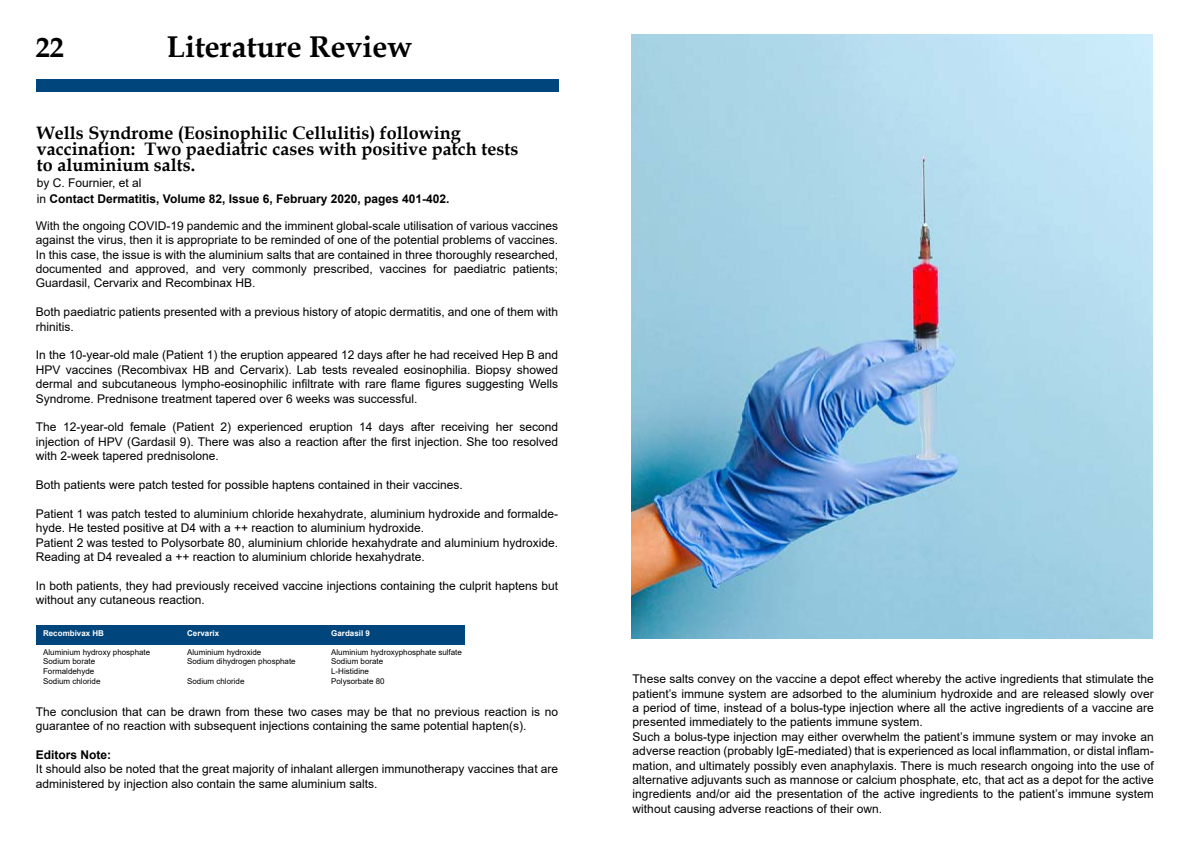
<style>
.page{position:relative;width:1191px;height:842px;background:#fff}
.page>*{position:absolute;margin:0;border:0;box-sizing:border-box;transform-origin:0 0}
.t1{font:700 30px "Book Antiqua";color:#000}
.t2{font:700 28px "Book Antiqua";color:#000}
.t3{font:700 18px/16px "Book Antiqua";color:#000}
.t4{font:12px/14.4px "Arial";color:#000}
.t5{font:700 12px/16px "Arial";color:#000}
.t6{font:8px "Arial";color:#000}
.t7{font:700 8px "Arial";color:#fff}
.s1{font-weight:400}
</style>
<div class="page">
<div style="left:37px;top:79px;width:522px;height:12px;background:#00457c"></div>
<div style="left:37px;top:625px;width:428px;height:20px;background:#00457c"></div>
<img style="left:631px;top:35px;width:521px;height:604px">
<h2 class="t2" style="left:36px;top:29px;width:29px">22</h2>
<h1 class="t1" style="left:167px;top:26px;width:247px">Literature Review</h1>
<h3 class="t3" style="left:37px;top:125px;width:483px">Wells Syndrome (Eosinophilic Cellulitis) following vaccination: Two paediatric cases with positive patch tests to aluminium salts.</h3>
<p class="t5" style="left:37px;top:175px;width:414px"><span class="s1">by C. Fournier, et al<br>in</span> Contact Dermatitis, Volume 82, Issue 6, February 2020, pages 401-402.</p>
<p class="t4" style="left:36px;top:218px;width:524px;text-align:justify">With the ongoing COVID-19 pandemic and the imminent global-scale utilisation of various vaccines against the virus, then it is appropriate to be reminded of one of the potential problems of vaccines.<br>In this case, the issue is with the aluminium salts that are contained in three thoroughly researched, documented and approved, and very commonly prescribed, vaccines for paediatric patients; Guardasil, Cervarix and Recombinax HB.</p>
<p class="t4" style="left:36px;top:305px;width:524px">Both paediatric patients presented with a previous history of atopic dermatitis, and one of them with rhinitis.</p>
<p class="t4" style="left:36px;top:348px;width:524px;text-align:justify">In the 10-year-old male (Patient 1) the eruption appeared 12 days after he had received Hep B and HPV vaccines (Recombivax HB and Cervarix). Lab tests revealed eosinophilia. Biopsy showed dermal and subcutaneous lympho-eosinophilic infiltrate with rare flame figures suggesting Wells Syndrome. Prednisone treatment tapered over 6 weeks was successful.</p>
<p class="t4" style="left:36px;top:420px;width:524px;text-align:justify">The 12-year-old female (Patient 2) experienced eruption 14 days after receiving her second injection of HPV (Gardasil 9). There was also a reaction after the first injection. She too resolved with 2-week tapered prednisolone.</p>
<p class="t4" style="left:36px;top:478px;width:428px">Both patients were patch tested for possible haptens contained in their vaccines.</p>
<p class="t4" style="left:36px;top:506px;width:524px">Patient 1 was patch tested to aluminium chloride hexahydrate, aluminium hydroxide and formalde&shy;hyde. He tested positive at D4 with a ++ reaction to aluminium hydroxide.<br>Patient 2 was tested to Polysorbate 80, aluminium chloride hexahydrate and aluminium hydroxide.<br>Reading at D4 revealed a ++ reaction to aluminium chloride hexahydrate.</p>
<p class="t4" style="left:36px;top:578px;width:524px">In both patients, they had previously received vaccine injections containing the culprit haptens but without any cutaneous reaction.</p>
<p class="t7" style="left:43px;top:627px;width:62px">Recombivax HB</p>
<p class="t7" style="left:187px;top:627px;width:34px">Cervarix</p>
<p class="t7" style="left:331px;top:627px;width:40px">Gardasil 9</p>
<p class="t6" style="left:43px;top:646px;width:109px">Aluminium hydroxy phosphate</p>
<p class="t6" style="left:187px;top:646px;width:76px">Aluminium hydroxide</p>
<p class="t6" style="left:331px;top:646px;width:132px">Aluminium hydroxyphosphate sulfate</p>
<p class="t6" style="left:43px;top:656px;width:54px">Sodium borate</p>
<p class="t6" style="left:187px;top:656px;width:110px">Sodium dihydrogen phosphate</p>
<p class="t6" style="left:331px;top:656px;width:54px">Sodium borate</p>
<p class="t6" style="left:43px;top:666px;width:53px">Formaldehyde</p>
<p class="t6" style="left:331px;top:666px;width:39px">L-Histidine</p>
<p class="t6" style="left:43px;top:675px;width:59px">Sodium chloride</p>
<p class="t6" style="left:187px;top:675px;width:59px">Sodium chloride</p>
<p class="t6" style="left:331px;top:675px;width:55px">Polysorbate 80</p>
<p class="t4" style="left:632px;top:672px;width:522px">These salts convey on the vaccine a depot effect whereby the active ingredients that stimulate the patient’s immune system are adsorbed to the aluminium hydroxide and are released slowly over a period of time, instead of a bolus-type injection where all the active ingredients of a vaccine are presented immediately to the patients immune system.<br>Such a bolus-type injection may either overwhelm the patient’s immune system or may invoke an adverse reaction (probably IgE-mediated) that is experienced as local inflammation, or distal inflam&shy;mation, and ultimately possibly even anaphylaxis. There is much research ongoing into the use of alternative adjuvants such as mannose or calcium phosphate, etc, that act as a depot for the active ingredients and/or aid the presentation of the active ingredients to the patient’s immune system without causing adverse reactions of their own.</p>
<p class="t4" style="left:36px;top:704px;width:524px">The conclusion that can be drawn from these two cases may be that no previous reaction is no guarantee of no reaction with subsequent injections containing the same potential hapten(s).</p>
<p class="t5" style="left:36px;top:747px;width:77px">Editors Note:</p>
<p class="t4" style="left:36px;top:762px;width:524px">It should also be noted that the great majority of inhalant allergen immunotherapy vaccines that are administered by injection also contain the same aluminium salts.</p>
</div>
